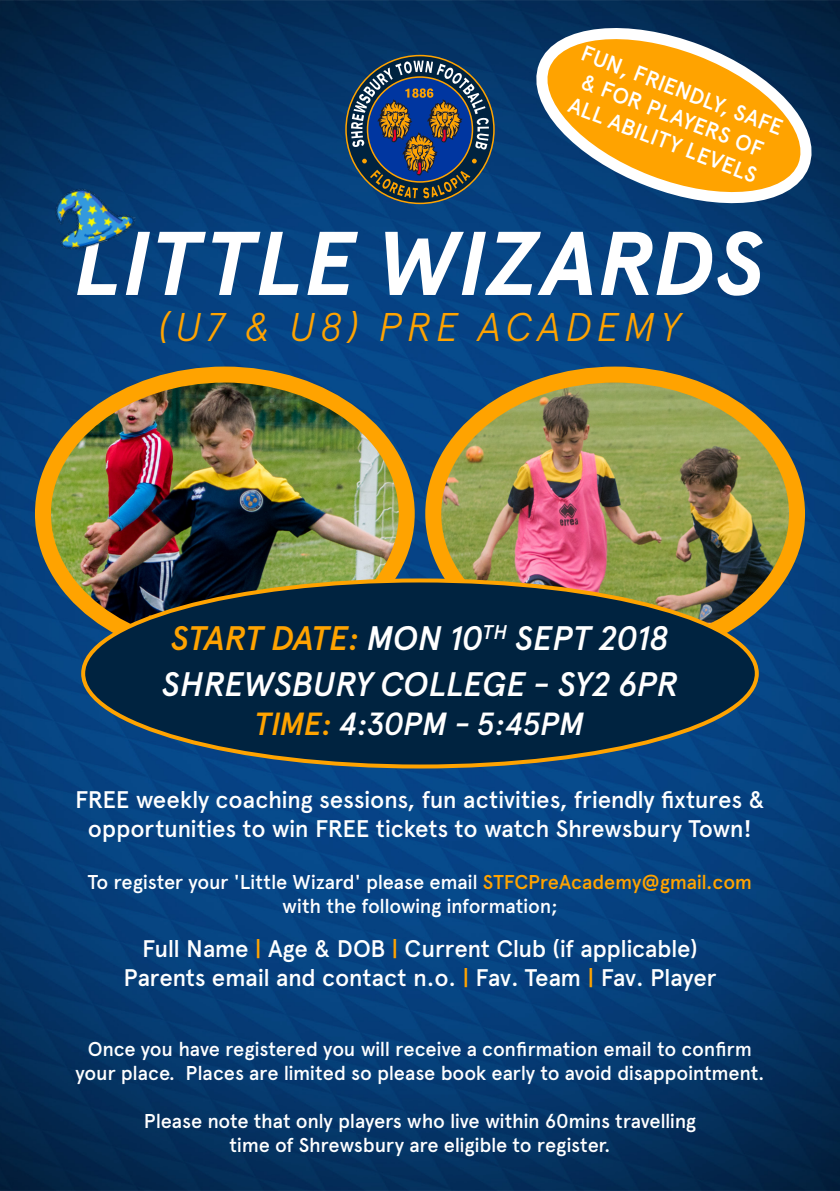
<style>
.page{position:relative;width:840px;height:1191px;background:#fff}
.page>*{position:absolute;margin:0;border:0;box-sizing:border-box;transform-origin:0 0}
.t1{font:italic 700 90.2px "Apercu";letter-spacing:.01em;color:#fff}
.t2{font:italic 300 40px "Apercu";letter-spacing:.12em;color:#ffa300}
.t3{font:italic 500 34px "Apercu";color:#fff}
.t4{font:italic 500 32px "Apercu";letter-spacing:-.015em;color:#fff}
.t5{font:500 24px/28.8px "Apercu";letter-spacing:-.015em;color:#fff;text-align:center}
.t6{font:500 22.2px "Apercu";color:#fff}
.t7{font:500 20px/24px "Apercu";letter-spacing:-.015em;color:#fff;text-align:center}
.s1{color:#ffa300}
</style>
<div class="page">
<img style="left:0;top:0;width:839px;height:1191px">
<img style="left:43px;top:374px;width:363px;height:279px">
<div style="left:35px;top:366px;width:379px;height:295px;border:16px solid #ffa300;border-radius:50%"></div>
<img style="left:433px;top:374px;width:363px;height:279px">
<div style="left:425px;top:366px;width:379px;height:295px;border:16px solid #ffa300;border-radius:50%"></div>
<div style="left:83px;top:580px;width:673px;height:186px;background:#002340;border-radius:50%"></div>
<svg style="left:345px;top:55px;width:149px;height:149px;background:#374b62"></svg>
<svg style="left:516px;top:9px;width:315px;height:199px;background:#8d7b4b"></svg>
<img style="left:44px;top:173px;width:96px;height:84px">
<p class="t6" style="left:586px;top:39px;width:215px;rotate:21deg">FUN, FRIENDLY, SAFE</p>
<p class="t6" style="left:586px;top:68px;width:194px;rotate:21deg">&amp; FOR PLAYERS OF</p>
<p class="t6" style="left:574px;top:92px;width:201px;rotate:21deg">ALL ABILITY LEVELS</p>
<p class="t1" style="left:75px;top:209px;width:691px">LITTLE WIZARDS</p>
<p class="t2" style="left:159px;top:303px;width:523px">(U7 &amp; U8) PRE ACADEMY</p>
<p class="t3" style="left:171px;top:617px;width:499px"><span class="s1">START DATE:</span> MON 10<sup>TH</sup> SEPT 2018</p>
<p class="t3" style="left:162px;top:663px;width:516px">SHREWSBURY COLLEGE - SY2 6PR</p>
<p class="t4" style="left:255px;top:704px;width:331px"><span class="s1">TIME:</span> 4:30PM - 5:45PM</p>
<p class="t5" style="left:75px;top:785px;width:691px">FREE weekly coaching sessions, fun activities, friendly fixtures &amp; opportunities to win FREE tickets to watch Shrewsbury Town!</p>
<p class="t7" style="left:88px;top:870px;width:665px">To register your 'Little Wizard' please email <span class="s1">STFCPreAcademy@gmail.com</span></p>
<p class="t7" style="left:282px;top:894px;width:277px">with the following information;</p>
<p class="t5" style="left:142px;top:934px;width:557px">Full Name <span class="s1">|</span> Age &amp; DOB <span class="s1">|</span> Current Club (if applicable)</p>
<p class="t5" style="left:123px;top:963px;width:594px">Parents email and contact n.o. <span class="s1">|</span> Fav. Team <span class="s1">|</span> Fav. Player</p>
<p class="t7" style="left:75px;top:1036px;width:690px">Once you have registered you will receive a confirmation email to confirm your place. Places are limited so please book early to avoid disappointment.</p>
<p class="t7" style="left:144px;top:1108px;width:553px">Please note that only players who live within 60mins travelling</p>
<p class="t7" style="left:229px;top:1132px;width:382px">time of Shrewsbury are eligible to register.</p>
</div>
